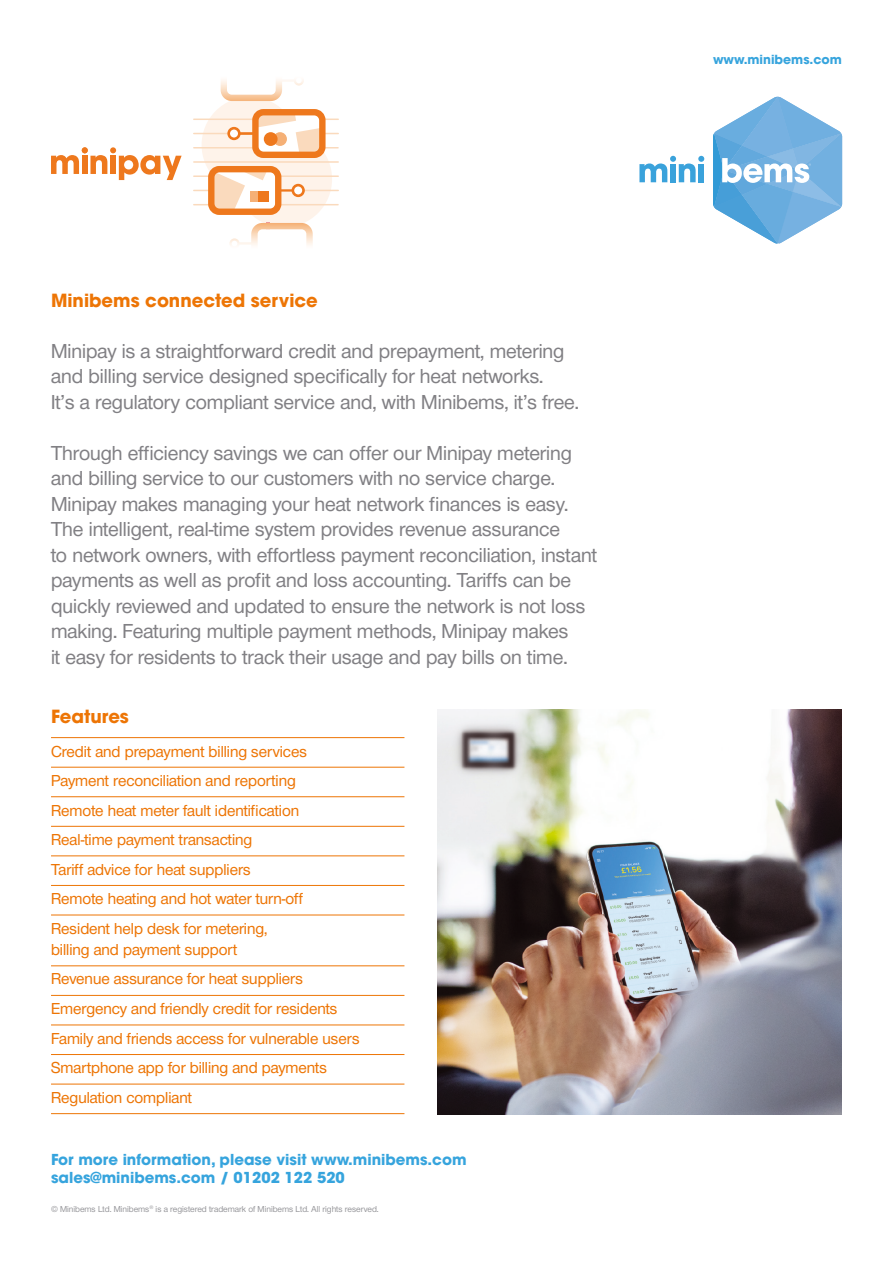
<style>
.page{position:relative;width:893px;height:1263px;background:#fff}
.page>*{position:absolute;margin:0;border:0;box-sizing:border-box;transform-origin:0 0}
.t1{font:500 21px/25.5px "Nimbus Sans Novus DOT";color:#818084}
.t2{font:700 18px "ITC Avant Garde Pro";color:#ed7505}
.t3{font:500 16.5px/29.5px "Nimbus Sans Novus DOT";color:#ed7505}
.t4{font:700 15px/18px "ITC Avant Garde Pro";color:#36a4dd}
.t5{font:700 12.45px "ITC Avant Garde Pro";color:#36a4dd}
.t6{font:500 9px "Nimbus Sans Novus DOT";color:#98989c}
</style>
<div class="page">
<svg style="left:713px;top:97px;width:130px;height:147px"></svg>
<svg style="left:639px;top:156px;width:65px;height:26px"></svg>
<hr style="left:51px;top:767px;width:353px;height:1px;background:#ed7505">
<hr style="left:51px;top:826px;width:353px;height:1px;background:#ed7505">
<hr style="left:51px;top:855px;width:353px;height:1px;background:#ed7505">
<hr style="left:51px;top:737px;width:353px;height:1px;background:#ed7505">
<hr style="left:51px;top:796px;width:353px;height:1px;background:#ed7505">
<hr style="left:51px;top:885px;width:353px;height:1px;background:#ed7505">
<hr style="left:51px;top:915px;width:353px;height:1px;background:#ed7505">
<hr style="left:51px;top:995px;width:353px;height:1px;background:#ed7505">
<hr style="left:51px;top:1024px;width:353px;height:1px;background:#ed7505">
<hr style="left:51px;top:965px;width:353px;height:1px;background:#ed7505">
<hr style="left:51px;top:1054px;width:353px;height:1px;background:#ed7505">
<hr style="left:51px;top:1084px;width:353px;height:1px;background:#ed7505">
<hr style="left:51px;top:1113px;width:353px;height:1px;background:#ed7505">
<hr style="left:194px;top:204px;width:144px;height:1px;background:#fadabd">
<hr style="left:194px;top:175px;width:144px;height:2px;background:#fadabd">
<hr style="left:194px;top:190px;width:144px;height:1px;background:#fadabd">
<hr style="left:194px;top:147px;width:144px;height:1px;background:#fadabd">
<hr style="left:194px;top:119px;width:144px;height:1px;background:#fadabd">
<hr style="left:194px;top:161px;width:144px;height:2px;background:#fadabd">
<hr style="left:194px;top:133px;width:144px;height:1px;background:#fadabd">
<svg style="left:51px;top:147px;width:131px;height:33px"></svg>
<div style="left:110px;top:156px;width:6px;height:18px;background:#ee781d"></div>
<svg style="left:197px;top:80px;width:140px;height:165px"></svg>
<div style="left:250px;top:192px;width:10px;height:10px;background:#f5b076"></div>
<div style="left:258px;top:192px;width:11px;height:10px;background:#ee781d"></div>
<img style="left:438px;top:709px;width:404px;height:405px">
<p class="t2" style="left:51px;top:288px;width:268px">Minibems connected service</p>
<p class="t1" style="left:51px;top:338px;width:530px">Minipay is a straightforward credit and prepayment, metering and billing service designed specifically for heat networks.<br>It’s a regulatory compliant service and, with Minibems, it’s free.</p>
<p class="t1" style="left:51px;top:440px;width:547px">Through efficiency savings we can offer our Minipay metering and billing service to our customers with no service charge.<br>Minipay makes managing your heat network finances is easy.<br>The intelligent, real-time system provides revenue assurance<br>to network owners, with effortless payment reconciliation, instant payments as well as profit and loss accounting. Tariffs can be quickly reviewed and updated to ensure the network is not loss making. Featuring multiple payment methods, Minipay makes<br>it easy for residents to track their usage and pay bills on time.</p>
<p class="t2" style="left:51px;top:704px;width:79px">Features</p>
<p class="t3" style="left:51px;top:736px;width:257px">Credit and prepayment billing services Payment reconciliation and reporting Remote heat meter fault identification Real-time payment transacting<br>Tariff advice for heat suppliers Remote heating and hot water turn-off Resident help desk for metering,</p>
<p class="t3" style="left:51px;top:934px;width:310px">billing and payment support<br>Revenue assurance for heat suppliers Emergency and friendly credit for residents Family and friends access for vulnerable users Smartphone app for billing and payments Regulation compliant</p>
<p class="t4" style="left:51px;top:1150px;width:417px">For more information, please visit www.minibems.com sales@minibems.com / 01202 122 520</p>
<p class="t6" style="left:51px;top:1204px;width:329px">© Minibems Ltd. Minibems<sup>®</sup> is a registered trademark of Minibems Ltd. All rights reserved.</p>
<p class="t5" style="left:713px;top:51px;width:130px">www.minibems.com</p>
</div>
